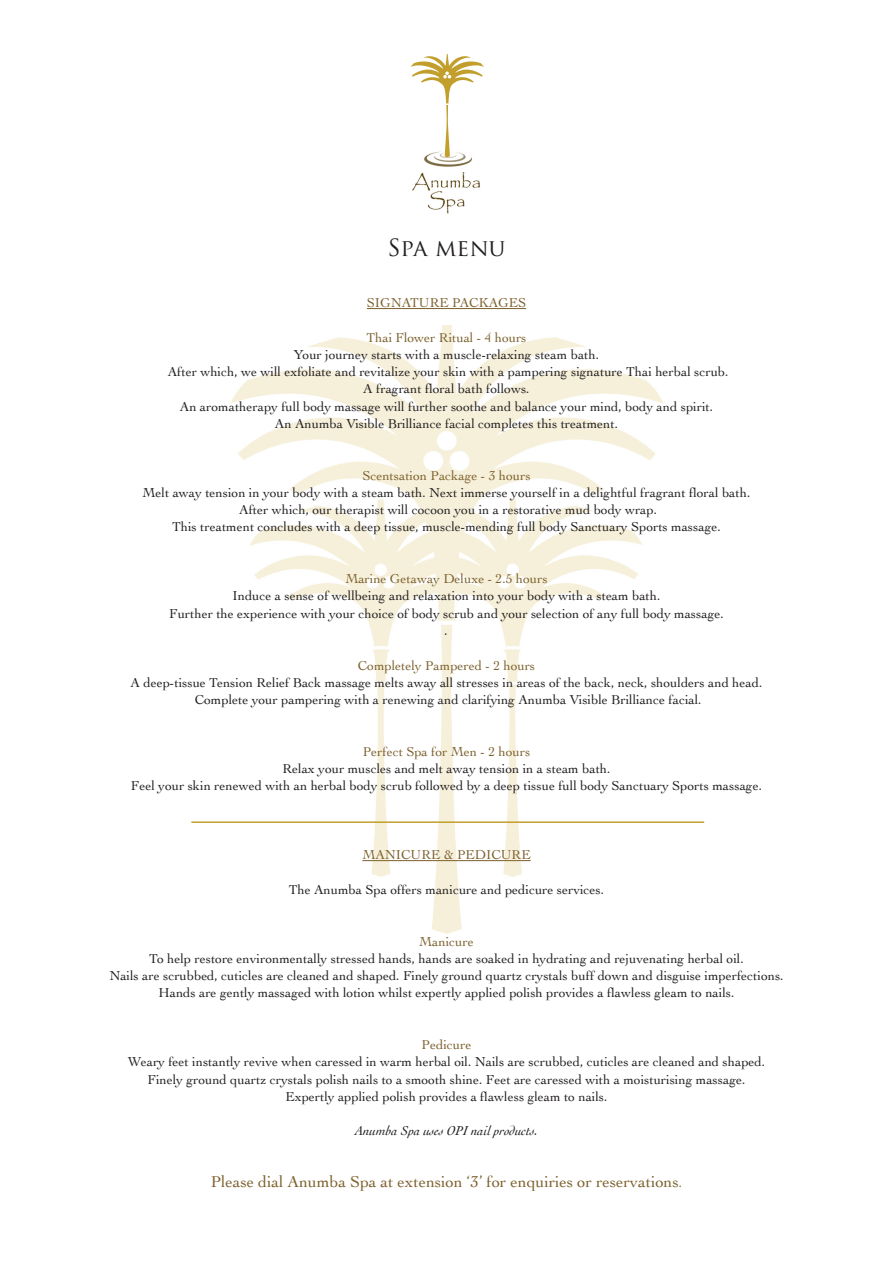
<style>
.page{position:relative;width:893px;height:1263px;background:#fff}
.page>*{position:absolute;margin:0;border:0;box-sizing:border-box;transform-origin:0 0}
.t1{font:23.1px "Trajan Pro";color:#231f20}
.t2{font:16.5px "Cochin";color:#7c602c}
.t3{font:13.5px/17.2px "Cochin";color:#231f20;text-align:center}
.t4{font:13.5px "Cochin";color:#7c602c}
.t5{font:italic 13.5px "Cochin";color:#231f20}
.s1{color:#7c602c}
.s2{font-size:13.5px}
</style>
<div class="page">
<img style="left:412px;top:157px;width:68px;height:56px">
<svg style="left:411px;top:54px;width:73px;height:103px"></svg>
<img style="left:231px;top:326px;width:474px;height:608px">
<hr style="left:191px;top:821px;width:513px;height:2px;background:#c29f2d">
<hr style="left:367px;top:308px;width:159px;height:1px;background:#7c602c">
<hr style="left:362px;top:860px;width:169px;height:1px;background:#7c602c">
<p class="t1" style="left:387px;top:233px;width:120px">SPA MENU</p>
<p class="t4" style="left:367px;top:294px;width:161px">SIGNATURE PACKAGES</p>
<p class="t4" style="left:366px;top:328px;width:162px">Thai Flower Ritual - 4 hours</p>
<p class="t3" style="left:168px;top:345px;width:562px">Your journey starts with a muscle-relaxing steam bath.<br>After which, we will exfoliate and revitalize your skin with a pampering signature Thai herbal scrub.<br>A fragrant floral bath follows.<br>An aromatherapy full body massage will further soothe and balance your mind, body and spirit.<br>An Anumba Visible Brilliance facial completes this treatment.</p>
<p class="t4" style="left:362px;top:466px;width:170px">Scentsation Package - 3 hours</p>
<p class="t3" style="left:143px;top:483px;width:609px">Melt away tension in your body with a steam bath. Next immerse yourself in a delightful fragrant floral bath.<br>After which, our therapist will cocoon you in a restorative mud body wrap.<br>This treatment concludes with a deep tissue, muscle-mending full body Sanctuary Sports massage.</p>
<p class="t4" style="left:345px;top:570px;width:204px">Marine Getaway Deluxe - 2.5 hours</p>
<p class="t3" style="left:169px;top:587px;width:556px">Induce a sense of wellbeing and relaxation into your body with a steam bath.<br>Further the experience with your choice of body scrub and your selection of any full body massage.</p>
<p class="t5" style="left:445px;top:621px;width:4px">.</p>
<p class="t4" style="left:358px;top:656px;width:179px">Completely Pampered - 2 hours</p>
<p class="t3" style="left:131px;top:673px;width:633px">A deep-tissue Tension Relief Back massage melts away all stresses in areas of the back, neck, shoulders and head.<br>Complete your pampering with a renewing and clarifying Anumba Visible Brilliance facial.</p>
<p class="t3" style="left:131px;top:742px;width:633px"><span class="s1">Perfect Spa for Men - 2 hours<br></span>Relax your muscles and melt away tension in a steam bath.<br>Feel your skin renewed with an herbal body scrub followed by a deep tissue full body Sanctuary Sports massage.</p>
<p class="t4" style="left:362px;top:846px;width:170px">MANICURE &amp; PEDICURE</p>
<p class="t3" style="left:289px;top:880px;width:317px">The Anumba Spa offers manicure and pedicure services.</p>
<p class="t3" style="left:109px;top:932px;width:676px"><span class="s1">Manicure<br></span>To help restore environmentally stressed hands, hands are soaked in hydrating and rejuvenating herbal oil.<br>Nails are scrubbed, cuticles are cleaned and shaped. Finely ground quartz crystals buff down and disguise imperfections.<br>Hands are gently massaged with lotion whilst expertly applied polish provides a flawless gleam to nails.</p>
<p class="t3" style="left:128px;top:1035px;width:639px"><span class="s1">Pedicure<br></span>Weary feet instantly revive when caressed in warm herbal oil. Nails are scrubbed, cuticles are cleaned and shaped.<br>Finely ground quartz crystals polish nails to a smooth shine. Feet are caressed with a moisturising massage.<br>Expertly applied polish provides a flawless gleam to nails.</p>
<p class="t5" style="left:355px;top:1122px;width:184px">Anumba Spa uses OPI nail products.</p>
<p class="t2" style="left:211px;top:1170px;width:473px">Please dial Anumba Spa at extension ‘3’ for enquiries or reservations<span class="s2">.</span></p>
</div>
